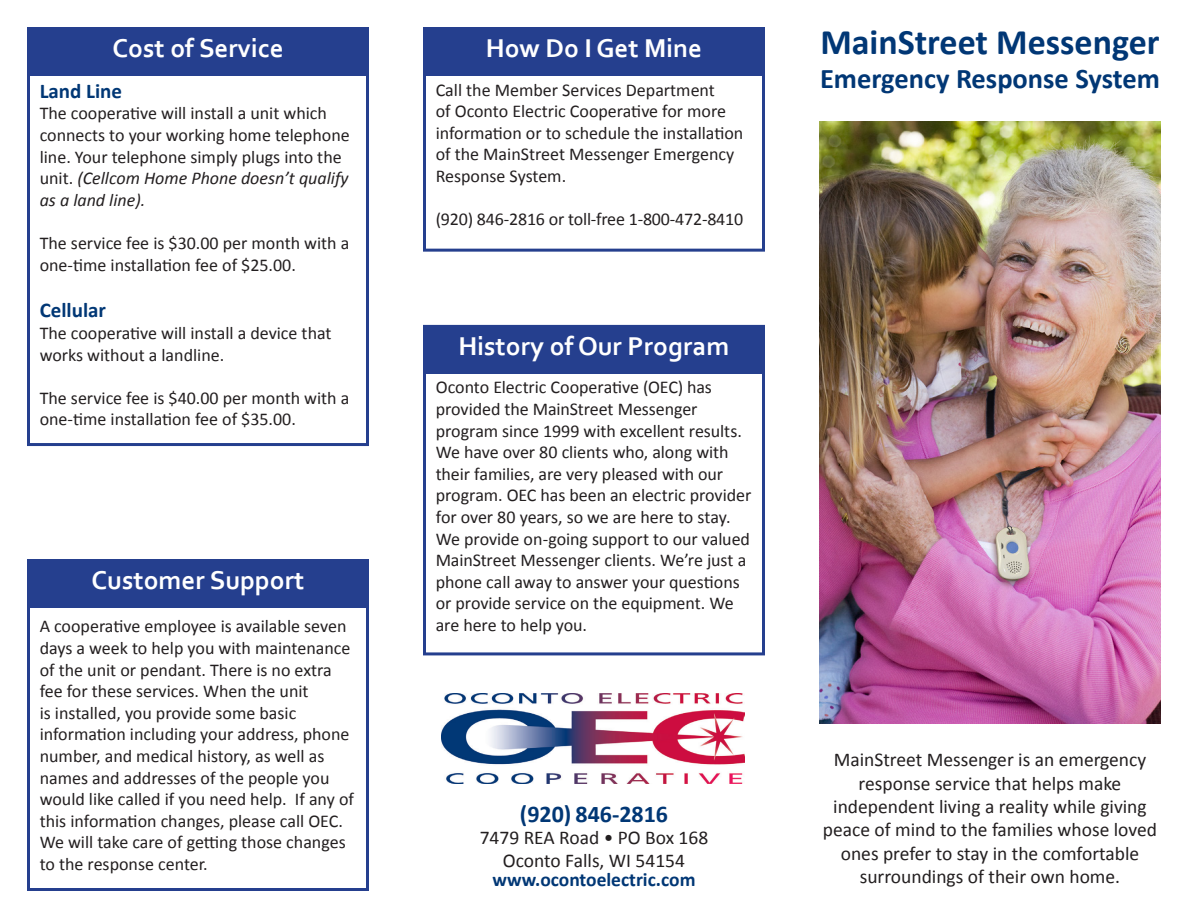
<style>
.page{position:relative;width:1188px;height:918px;background:#fff}
.page>*{position:absolute;margin:0;border:0;box-sizing:border-box;transform-origin:0 0}
.t1{font:700 36px "Calibri";color:#013775}
.t2{font:700 28.5px "Calibri";color:#013775}
.t3{font:700 27px "Corbel";color:#fff}
.t4{font:700 24px "Calibri";color:#013775}
.t5{font:700 21px "Calibri";color:#013775}
.t6{font:19.5px/23.4px "Calibri";color:#231f20;text-align:center}
.t7{font:700 19.5px "Calibri";color:#013775}
.t8{font:18px/21.6px "Calibri";color:#231f20}
.s1{font-style:italic}
</style>
<div class="page">
<img style="left:442px;top:694px;width:302px;height:90px">
<div style="left:27px;top:27px;width:342px;height:419px;border:3px solid #253f8e"></div>
<div style="left:27px;top:27px;width:342px;height:49px;background:#253f8e"></div>
<div style="left:27px;top:559px;width:342px;height:332px;border:3px solid #253f8e"></div>
<div style="left:27px;top:559px;width:342px;height:49px;background:#253f8e"></div>
<div style="left:423px;top:27px;width:342px;height:225px;border:3px solid #253f8e"></div>
<div style="left:423px;top:27px;width:342px;height:49px;background:#253f8e"></div>
<div style="left:423px;top:325px;width:342px;height:330px;border:3px solid #253f8e"></div>
<div style="left:423px;top:325px;width:342px;height:49px;background:#253f8e"></div>
<img style="left:819px;top:121px;width:342px;height:602px">
<p class="t3" style="left:112px;top:31px;width:173px">Cost of Service</p>
<p class="t5" style="left:40px;top:77px;width:84px">Land Line</p>
<p class="t8" style="left:40px;top:103px;width:312px">The cooperative will install a unit which connects to your working home telephone line. Your telephone simply plugs into the unit. <span class="s1">(Cellcom Home Phone doesn’t qualify as a land line).</span></p>
<p class="t8" style="left:40px;top:232px;width:311px">The service fee is $30.00 per month with a one-time installation fee of $25.00.</p>
<p class="t5" style="left:40px;top:297px;width:68px">Cellular</p>
<p class="t8" style="left:40px;top:322px;width:293px">The cooperative will install a device that works without a landline.</p>
<p class="t8" style="left:40px;top:387px;width:311px">The service fee is $40.00 per month with a one-time installation fee of $35.00.</p>
<p class="t3" style="left:92px;top:564px;width:214px">Customer Support</p>
<p class="t8" style="left:40px;top:616px;width:316px">A cooperative employee is available seven days a week to help you with maintenance of the unit or pendant. There is no extra fee for these services. When the unit<br>is installed, you provide some basic information including your address, phone number, and medical history, as well as names and addresses of the people you would like called if you need help. If any of this information changes, please call OEC.<br>We will take care of getting those changes to the response center.</p>
<p class="t3" style="left:486px;top:31px;width:218px">How Do I Get Mine</p>
<p class="t8" style="left:436px;top:79px;width:309px">Call the Member Services Department<br>of Oconto Electric Cooperative for more information or to schedule the installation of the MainStreet Messenger Emergency Response System.</p>
<p class="t8" style="left:436px;top:208px;width:309px">(920) 846-2816 or toll-free 1-800-472-8410</p>
<p class="t3" style="left:459px;top:329px;width:272px">History of Our Program</p>
<p class="t8" style="left:436px;top:377px;width:317px">Oconto Electric Cooperative (OEC) has provided the MainStreet Messenger program since 1999 with excellent results.<br>We have over 80 clients who, along with their families, are very pleased with our program. OEC has been an electric provider for over 80 years, so we are here to stay.<br>We provide on-going support to our valued MainStreet Messenger clients. We’re just a phone call away to answer your questions or provide service on the equipment. We are here to help you.</p>
<p class="t4" style="left:520px;top:798px;width:150px">(920) 846-2816</p>
<p class="t6" style="left:480px;top:826px;width:230px">7479 REA Road • PO Box 168</p>
<p class="t6" style="left:503px;top:848px;width:184px">Oconto Falls, WI 54154</p>
<p class="t7" style="left:492px;top:867px;width:205px">www.ocontoelectric.com</p>
<p class="t1" style="left:820px;top:19px;width:341px">MainStreet Messenger</p>
<p class="t2" style="left:820px;top:61px;width:341px">Emergency Response System</p>
<p class="t6" style="left:823px;top:748px;width:336px">MainStreet Messenger is an emergency response service that helps make independent living a reality while giving peace of mind to the families whose loved ones prefer to stay in the comfortable surroundings of their own home.</p>
</div>
